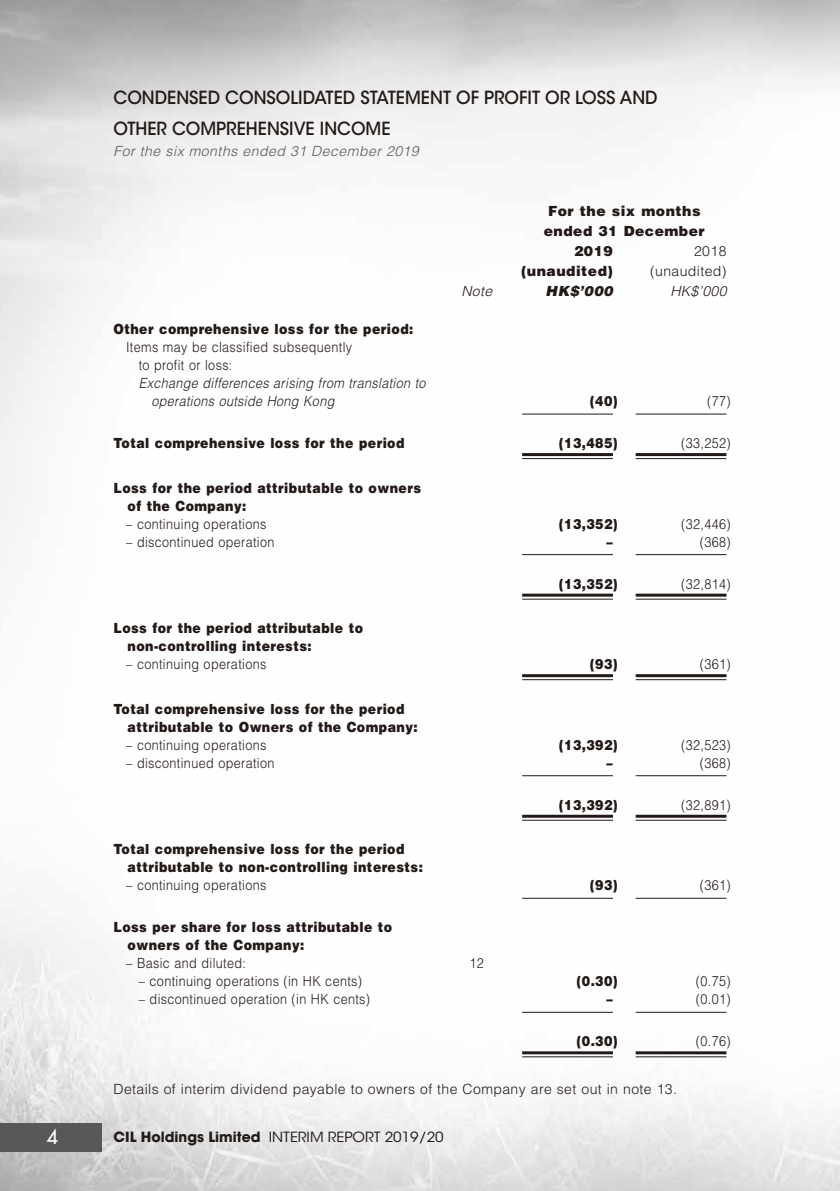
<style>
.page{position:relative;width:840px;height:1191px;background:#fff}
.page>*{position:absolute;margin:0;border:0;box-sizing:border-box;transform-origin:0 0}
.t1{font:500 20px "Futura Std";color:#fff}
.t2{font:500 18px/31.2px "ITC Avant Garde Std";color:#231916;scale:.95 1}
._50_Table_txt{font:900 14px/18px "Helvetica LT Std";letter-spacing:.035em;color:#231916;scale:.9 1}
._50_Table_txt-2{font:300 14px/18px "Helvetica LT Std";letter-spacing:.03em;color:#231916;scale:.9 1}
._00_txt{font:300 14px "Helvetica LT Std";letter-spacing:.03em;color:#231916}
._50_Table_txt-3{font:italic 300 14px/18px "Helvetica LT Std";letter-spacing:.03em;color:#231916;scale:.9 1}
._50_Table_txt-4{font:900 14px "Helvetica LT Std";letter-spacing:.035em;color:#231916}
.t3{font:14px "ITC Avant Garde Std";color:#231916;scale:1.05 1}
.t4{font:italic 300 14px "Helvetica LT Std";letter-spacing:.04em;color:#595857}
._50_Table_txt-5{font:300 14px "Helvetica LT Std";letter-spacing:.03em;color:#231916}
._50_Table_txt-6{font:italic 300 14px "Helvetica LT Std";letter-spacing:.03em;color:#231916}
._50_Table_txt-7{font:italic 900 14px "Helvetica LT Std";color:#231916}
.s1{font-weight:700}
</style>
<div class="page">
<img style="left:0;top:0;width:838px;height:1191px">
<div style="left:0;top:1123px;width:102px;height:28px;background:#595857"></div>
<hr style="left:522px;top:413px;width:90px;height:1px;background:#231916">
<hr style="left:635px;top:413px;width:91px;height:1px;background:#231916">
<hr style="left:522px;top:453px;width:90px;height:3px;background:#231916">
<hr style="left:522px;top:458px;width:90px;height:1px;background:#231916">
<hr style="left:635px;top:453px;width:91px;height:3px;background:#231916">
<hr style="left:635px;top:458px;width:91px;height:1px;background:#231916">
<hr style="left:522px;top:554px;width:90px;height:1px;background:#231916">
<hr style="left:635px;top:554px;width:91px;height:1px;background:#231916">
<hr style="left:522px;top:593px;width:90px;height:3px;background:#231916">
<hr style="left:522px;top:598px;width:90px;height:1px;background:#231916">
<hr style="left:635px;top:593px;width:91px;height:3px;background:#231916">
<hr style="left:635px;top:598px;width:91px;height:1px;background:#231916">
<hr style="left:522px;top:674px;width:90px;height:3px;background:#231916">
<hr style="left:522px;top:679px;width:90px;height:1px;background:#231916">
<hr style="left:635px;top:674px;width:91px;height:3px;background:#231916">
<hr style="left:635px;top:679px;width:91px;height:1px;background:#231916">
<hr style="left:522px;top:775px;width:90px;height:1px;background:#231916">
<hr style="left:635px;top:775px;width:91px;height:1px;background:#231916">
<hr style="left:522px;top:814px;width:90px;height:3px;background:#231916">
<hr style="left:522px;top:819px;width:90px;height:1px;background:#231916">
<hr style="left:635px;top:814px;width:91px;height:3px;background:#231916">
<hr style="left:635px;top:819px;width:91px;height:1px;background:#231916">
<hr style="left:522px;top:897px;width:90px;height:1px;background:#231916">
<hr style="left:635px;top:897px;width:91px;height:1px;background:#231916">
<hr style="left:522px;top:1011px;width:90px;height:1px;background:#231916">
<hr style="left:635px;top:1011px;width:91px;height:1px;background:#231916">
<hr style="left:522px;top:1051px;width:90px;height:3px;background:#231916">
<hr style="left:522px;top:1056px;width:90px;height:1px;background:#231916">
<hr style="left:635px;top:1051px;width:91px;height:3px;background:#231916">
<hr style="left:635px;top:1056px;width:91px;height:1px;background:#231916">
<p class="t2" style="left:113px;top:82px;width:574px">CONDENSED CONSOLIDATED STATEMENT OF PROFIT OR LOSS AND<br>OTHER COMPREHENSIVE INCOME</p>
<p class="t4" style="left:113px;top:142px;width:306px">For the six months ended 31 December 2019</p>
<p class="_50_Table_txt-4" style="left:547px;top:202px;width:154px">For the six months</p>
<p class="_50_Table_txt-4" style="left:543px;top:222px;width:162px">ended 31 December</p>
<p class="_50_Table_txt-4" style="left:574px;top:242px;width:40px">2019</p>
<p class="_50_Table_txt-5" style="left:693px;top:242px;width:34px">2018</p>
<p class="_50_Table_txt-4" style="left:520px;top:262px;width:93px">(unaudited)</p>
<p class="_50_Table_txt-5" style="left:649px;top:262px;width:78px">(unaudited)</p>
<p class="_50_Table_txt" style="left:113px;top:320px;width:334px">Other comprehensive loss for the period:</p>
<p class="_50_Table_txt-2" style="left:139px;top:338px;width:239px;text-indent:-13px">Items may be classified subsequently to profit or loss:</p>
<p class="_50_Table_txt-3" style="left:151px;top:374px;width:306px;text-indent:-13px">Exchange differences arising from translation to operations outside Hong Kong</p>
<p class="_50_Table_txt-6" style="left:461px;top:282px;width:32px">Note</p>
<p class="_50_Table_txt-7" style="left:545px;top:282px;width:69px">HK$’000</p>
<p class="_50_Table_txt-6" style="left:670px;top:282px;width:58px">HK$’000</p>
<p class="_50_Table_txt" style="left:589px;top:392px;width:32px">(40)</p>
<p class="_50_Table_txt-2" style="left:706px;top:392px;width:28px">(77)</p>
<p class="_50_Table_txt" style="left:113px;top:434px;width:325px">Total comprehensive loss for the period</p>
<p class="_50_Table_txt" style="left:558px;top:434px;width:67px">(13,485)</p>
<p class="_50_Table_txt-2" style="left:680px;top:434px;width:56px">(33,252)</p>
<p class="_50_Table_txt" style="left:127px;top:478px;width:327px;text-indent:-14px">Loss for the period attributable to owners of the Company:</p>
<p class="_50_Table_txt-2" style="left:126px;top:514px;width:157px">– continuing operations</p>
<p class="_50_Table_txt" style="left:558px;top:514px;width:67px">(13,352)</p>
<p class="_50_Table_txt-2" style="left:680px;top:514px;width:56px">(32,446)</p>
<p class="_50_Table_txt-2" style="left:126px;top:532px;width:166px">– discontinued operation</p>
<p class="_50_Table_txt" style="left:606px;top:532px;width:8px">–</p>
<p class="_50_Table_txt-2" style="left:699px;top:532px;width:36px">(368)</p>
<p class="_50_Table_txt" style="left:558px;top:574px;width:67px">(13,352)</p>
<p class="_50_Table_txt-2" style="left:680px;top:574px;width:56px">(32,814)</p>
<p class="_50_Table_txt" style="left:127px;top:619px;width:263px;text-indent:-14px">Loss for the period attributable to non-controlling interests:</p>
<p class="_50_Table_txt-2" style="left:126px;top:655px;width:157px">– continuing operations</p>
<p class="_50_Table_txt" style="left:589px;top:655px;width:32px">(93)</p>
<p class="_50_Table_txt-2" style="left:699px;top:655px;width:36px">(361)</p>
<p class="_50_Table_txt" style="left:127px;top:699px;width:324px;text-indent:-14px">Total comprehensive loss for the period attributable to Owners of the Company:</p>
<p class="_50_Table_txt-2" style="left:126px;top:735px;width:157px">– continuing operations</p>
<p class="_50_Table_txt" style="left:558px;top:735px;width:67px">(13,392)</p>
<p class="_50_Table_txt-2" style="left:680px;top:735px;width:56px">(32,523)</p>
<p class="_50_Table_txt-2" style="left:126px;top:753px;width:166px">– discontinued operation</p>
<p class="_50_Table_txt" style="left:606px;top:753px;width:8px">–</p>
<p class="_50_Table_txt-2" style="left:699px;top:753px;width:36px">(368)</p>
<p class="_50_Table_txt" style="left:558px;top:795px;width:67px">(13,392)</p>
<p class="_50_Table_txt-2" style="left:680px;top:795px;width:56px">(32,891)</p>
<p class="_50_Table_txt" style="left:127px;top:840px;width:329px;text-indent:-14px">Total comprehensive loss for the period attributable to non-controlling interests:</p>
<p class="_50_Table_txt-2" style="left:126px;top:876px;width:157px">– continuing operations</p>
<p class="_50_Table_txt" style="left:589px;top:876px;width:32px">(93)</p>
<p class="_50_Table_txt-2" style="left:699px;top:876px;width:36px">(361)</p>
<p class="_50_Table_txt" style="left:127px;top:918px;width:295px;text-indent:-14px">Loss per share for loss attributable to owners of the Company:</p>
<p class="_50_Table_txt-2" style="left:126px;top:954px;width:135px">– Basic and diluted:</p>
<p class="_50_Table_txt-2" style="left:469px;top:954px;width:17px">12</p>
<p class="_50_Table_txt-2" style="left:139px;top:972px;width:249px">– continuing operations (in HK cents)</p>
<p class="_50_Table_txt" style="left:576px;top:972px;width:47px">(0.30)</p>
<p class="_50_Table_txt-2" style="left:695px;top:972px;width:40px">(0.75)</p>
<p class="_50_Table_txt-2" style="left:139px;top:990px;width:258px">– discontinued operation (in HK cents)</p>
<p class="_50_Table_txt" style="left:606px;top:990px;width:8px">–</p>
<p class="_50_Table_txt-2" style="left:695px;top:990px;width:40px">(0.01)</p>
<p class="_50_Table_txt" style="left:576px;top:1032px;width:47px">(0.30)</p>
<p class="_50_Table_txt-2" style="left:695px;top:1032px;width:40px">(0.76)</p>
<p class="_00_txt" style="left:113px;top:1080px;width:564px">Details of interim dividend payable to owners of the Company are set out in note 13.</p>
<h1 class="t1" style="left:47px;top:1123px;width:13px">4</h1>
<p class="t3" style="left:113px;top:1128px;width:316px"><span class="s1">CIL Holdings Limited</span> INTERIM REPORT 2019/20</p>
</div>
